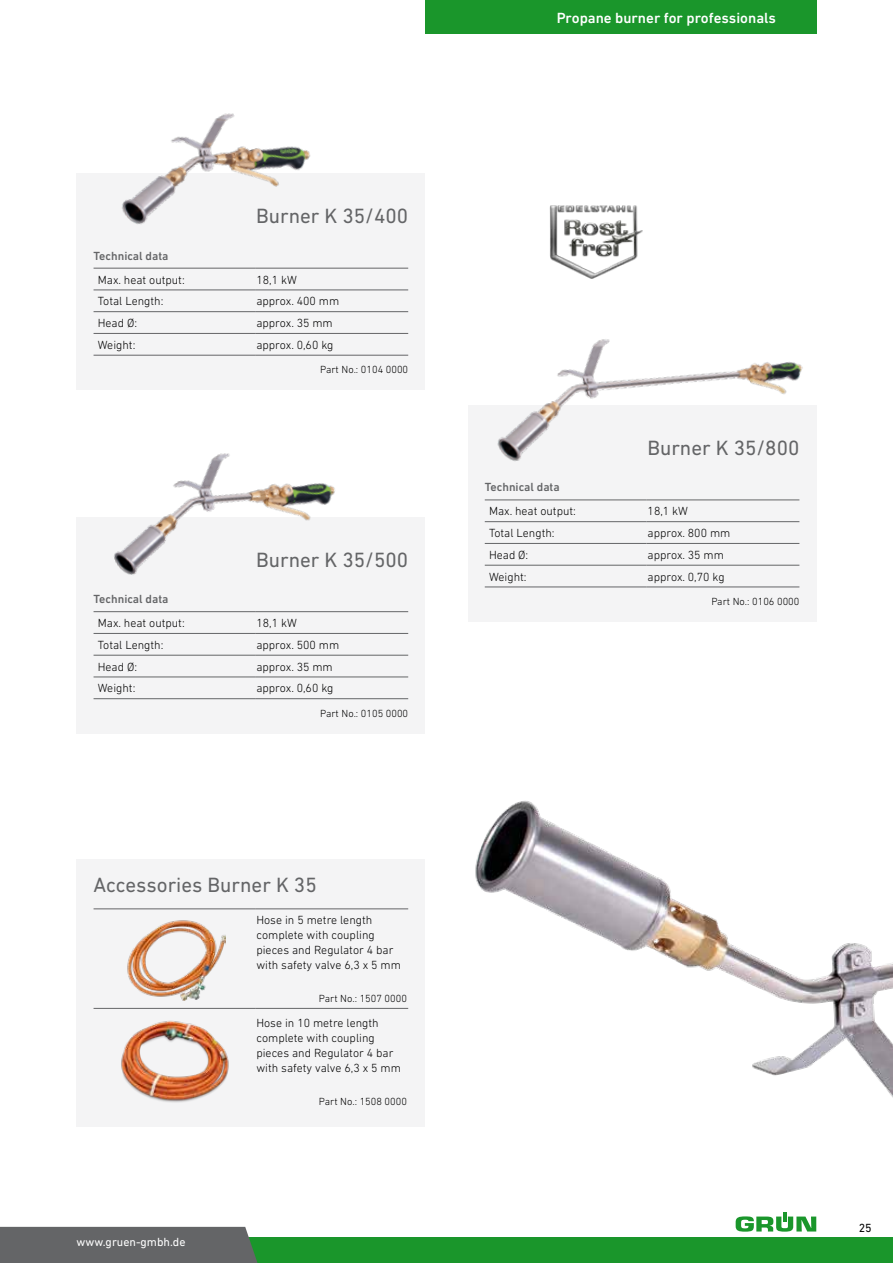
<style>
.page{position:relative;width:893px;height:1263px;background:#fff}
.page>*{position:absolute;margin:0;border:0;box-sizing:border-box;transform-origin:0 0}
.t1{font:21px "DIN Next LT Pro";color:#646567}
.t2{font:500 15px "DIN Next LT Pro";color:#fff}
.t3{font:300 12px/15px "DIN Next LT Pro";color:#000}
.t4{font:500 12px "DIN Next LT Pro";color:#646567}
.t5{font:12px "DIN Next LT Pro";color:#fff}
.t6{font:12px "DIN Next LT Pro";color:#000}
.t7{font:300 10.5px "DIN Next LT Pro";color:#000}
</style>
<div class="page">
<img style="left:549px;top:205px;width:94px;height:67px">
<div style="left:77px;top:173px;width:348px;height:217px;background:#f4f4f5"></div>
<hr style="left:94px;top:268px;width:161px;height:1px;background:#646567">
<hr style="left:255px;top:268px;width:153px;height:1px;background:#646567">
<hr style="left:94px;top:290px;width:161px;height:1px;background:#646567">
<hr style="left:255px;top:290px;width:153px;height:1px;background:#646567">
<hr style="left:94px;top:311px;width:161px;height:1px;background:#646567">
<hr style="left:255px;top:311px;width:153px;height:1px;background:#646567">
<hr style="left:94px;top:333px;width:161px;height:1px;background:#646567">
<hr style="left:255px;top:333px;width:153px;height:1px;background:#646567">
<hr style="left:94px;top:355px;width:161px;height:1px;background:#646567">
<hr style="left:255px;top:355px;width:153px;height:1px;background:#646567">
<div style="left:77px;top:517px;width:348px;height:217px;background:#f4f4f5"></div>
<hr style="left:94px;top:611px;width:161px;height:1px;background:#646567">
<hr style="left:255px;top:611px;width:153px;height:1px;background:#646567">
<hr style="left:94px;top:633px;width:161px;height:1px;background:#646567">
<hr style="left:255px;top:633px;width:153px;height:1px;background:#646567">
<hr style="left:94px;top:655px;width:161px;height:1px;background:#646567">
<hr style="left:255px;top:655px;width:153px;height:1px;background:#646567">
<hr style="left:94px;top:677px;width:161px;height:1px;background:#646567">
<hr style="left:255px;top:677px;width:153px;height:1px;background:#646567">
<hr style="left:94px;top:698px;width:161px;height:1px;background:#646567">
<hr style="left:255px;top:698px;width:153px;height:1px;background:#646567">
<div style="left:468px;top:405px;width:348px;height:217px;background:#f4f4f5"></div>
<hr style="left:485px;top:500px;width:161px;height:1px;background:#646567">
<hr style="left:646px;top:500px;width:153px;height:1px;background:#646567">
<hr style="left:485px;top:521px;width:161px;height:1px;background:#646567">
<hr style="left:646px;top:521px;width:153px;height:1px;background:#646567">
<hr style="left:485px;top:543px;width:161px;height:1px;background:#646567">
<hr style="left:646px;top:543px;width:153px;height:1px;background:#646567">
<hr style="left:485px;top:565px;width:161px;height:1px;background:#646567">
<hr style="left:646px;top:565px;width:153px;height:1px;background:#646567">
<hr style="left:485px;top:587px;width:161px;height:1px;background:#646567">
<hr style="left:646px;top:587px;width:153px;height:1px;background:#646567">
<div style="left:77px;top:859px;width:348px;height:268px;background:#f4f4f5"></div>
<hr style="left:94px;top:908px;width:161px;height:1px;background:#646567">
<hr style="left:255px;top:908px;width:153px;height:1px;background:#646567">
<hr style="left:94px;top:1008px;width:161px;height:1px;background:#646567">
<hr style="left:255px;top:1008px;width:153px;height:1px;background:#646567">
<img style="left:127px;top:920px;width:99px;height:81px">
<img style="left:121px;top:1020px;width:108px;height:83px">
<img style="left:475px;top:800px;width:418px;height:298px">
<img style="left:484px;top:272px;width:333px;height:228px">
<img style="left:114px;top:453px;width:221px;height:122px">
<img style="left:122px;top:113px;width:189px;height:111px">
<div style="left:425px;top:0;width:391px;height:34px;background:#1a962b"></div>
<svg style="left:736px;top:1212px;width:80px;height:19px"></svg>
<div style="left:0;top:1237px;width:893px;height:26px;background:#1a962b"></div>
<div style="left:0;top:1227px;width:258px;height:36px;background:#646567"></div>
<h1 class="t1" style="left:256px;top:204px;width:154px">Burner K 35/400</h1>
<p class="t4" style="left:94px;top:248px;width:76px">Technical data</p>
<p class="t3" style="left:98px;top:272px;width:88px">Max. heat output:</p>
<p class="t3" style="left:256px;top:272px;width:42px">18,1 kW</p>
<p class="t3" style="left:98px;top:294px;width:67px">Total Length:</p>
<p class="t3" style="left:256px;top:294px;width:84px">approx. 400 mm</p>
<p class="t3" style="left:98px;top:315px;width:41px">Head Ø:</p>
<p class="t3" style="left:256px;top:315px;width:78px">approx. 35 mm</p>
<p class="t3" style="left:98px;top:337px;width:39px">Weight:</p>
<p class="t3" style="left:256px;top:337px;width:79px">approx. 0,60 kg</p>
<p class="t7" style="left:320px;top:364px;width:90px">Part No.: 0104 0000</p>
<h1 class="t1" style="left:256px;top:547px;width:154px">Burner K 35/500</h1>
<p class="t4" style="left:94px;top:592px;width:76px">Technical data</p>
<p class="t3" style="left:98px;top:615px;width:88px">Max. heat output:</p>
<p class="t3" style="left:256px;top:615px;width:42px">18,1 kW</p>
<p class="t3" style="left:98px;top:637px;width:67px">Total Length:</p>
<p class="t3" style="left:256px;top:637px;width:84px">approx. 500 mm</p>
<p class="t3" style="left:98px;top:659px;width:41px">Head Ø:</p>
<p class="t3" style="left:256px;top:659px;width:78px">approx. 35 mm</p>
<p class="t3" style="left:98px;top:681px;width:39px">Weight:</p>
<p class="t3" style="left:256px;top:681px;width:79px">approx. 0,60 kg</p>
<p class="t7" style="left:320px;top:707px;width:90px">Part No.: 0105 0000</p>
<h1 class="t1" style="left:94px;top:872px;width:225px">Accessories Burner K 35</h1>
<p class="t3" style="left:256px;top:912px;width:146px">Hose in 5 metre length complete with coupling pieces and Regulator 4 bar with safety valve 6,3 x 5 mm</p>
<p class="t7" style="left:319px;top:992px;width:90px">Part No.: 1507 0000</p>
<p class="t3" style="left:256px;top:1015px;width:146px">Hose in 10 metre length complete with coupling pieces and Regulator 4 bar with safety valve 6,3 x 5 mm</p>
<p class="t7" style="left:319px;top:1095px;width:90px">Part No.: 1508 0000</p>
<p class="t5" style="left:77px;top:1235px;width:110px">www.gruen-gmbh.de</p>
<p class="t2" style="left:557px;top:10px;width:221px">Propane burner for professionals</p>
<h1 class="t1" style="left:647px;top:436px;width:154px">Burner K 35/800</h1>
<p class="t4" style="left:485px;top:480px;width:76px">Technical data</p>
<p class="t3" style="left:489px;top:504px;width:88px">Max. heat output:</p>
<p class="t3" style="left:648px;top:504px;width:42px">18,1 kW</p>
<p class="t3" style="left:489px;top:525px;width:67px">Total Length:</p>
<p class="t3" style="left:648px;top:525px;width:84px">approx. 800 mm</p>
<p class="t3" style="left:489px;top:547px;width:41px">Head Ø:</p>
<p class="t3" style="left:648px;top:547px;width:78px">approx. 35 mm</p>
<p class="t3" style="left:489px;top:569px;width:39px">Weight:</p>
<p class="t3" style="left:648px;top:569px;width:79px">approx. 0,70 kg</p>
<p class="t7" style="left:711px;top:595px;width:90px">Part No.: 0106 0000</p>
<p class="t6" style="left:859px;top:1220px;width:15px">25</p>
</div>
